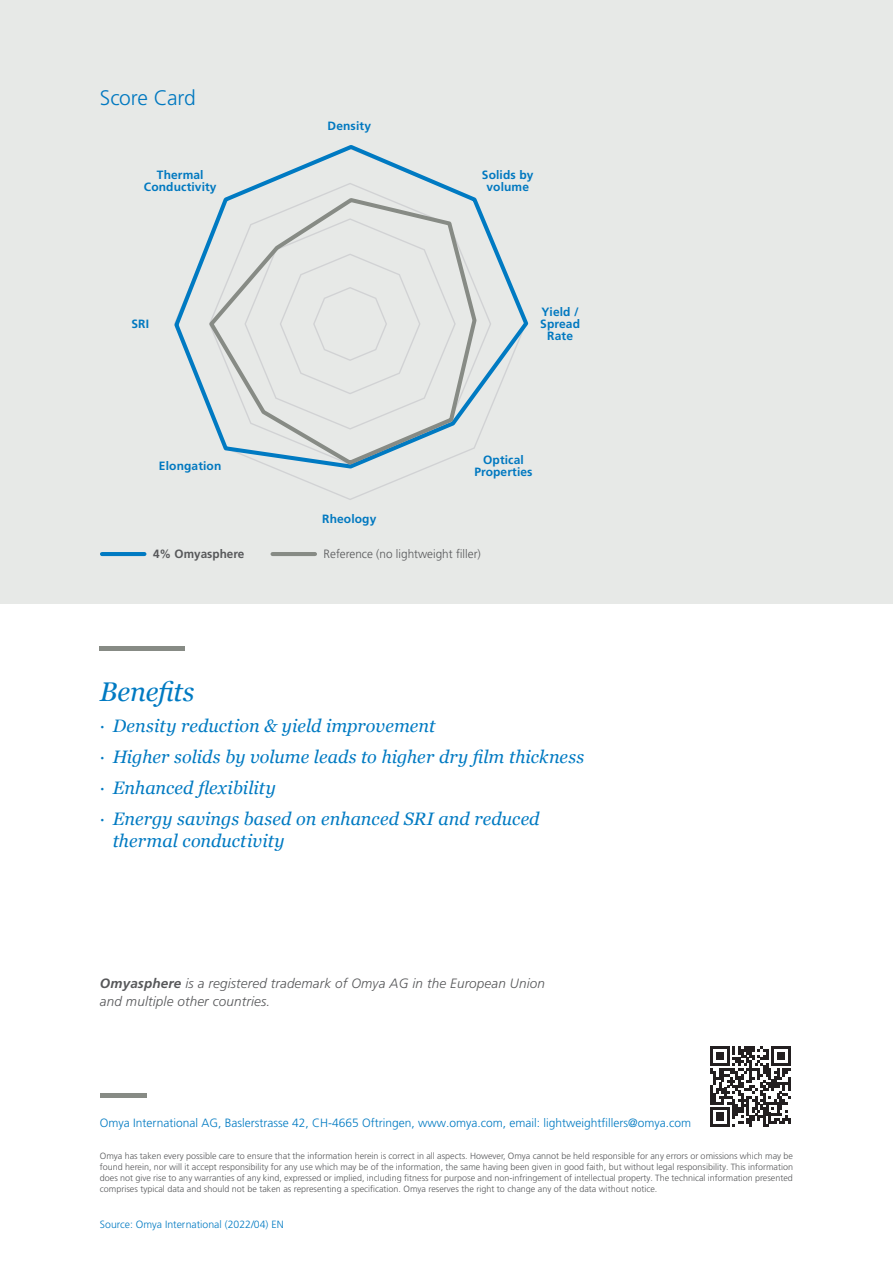
<style>
.page{position:relative;width:893px;height:1263px;background:#fff}
.page>*{position:absolute;margin:0;border:0;box-sizing:border-box;transform-origin:0 0}
.t1{font:italic 27px "Georgia";letter-spacing:-.005em;color:#007ac2}
.t2{font:300 21px "Frutiger LT Pro";letter-spacing:-.015em;color:#0078c0}
.t3{font:italic 18px/31px "Georgia";color:#007ac2}
.t4{font:italic 300 13.5px/18px "Frutiger LT Pro";letter-spacing:.01em;color:#57585a}
.t5{font:300 12px "Frutiger LT Pro";color:#007ac2}
.t6{font:700 12px/12px "Frutiger LT Pro";letter-spacing:.01em;color:#0078c0;text-align:center}
.t7{font:300 12px "Frutiger LT Pro";color:#57585a}
.t8{font:700 12px "Frutiger LT Pro";color:#57585a}
.t9{font:300 10.5px "Frutiger LT Pro";color:#007ac2}
.t10{font:300 9px/10.8px "Frutiger LT Pro";color:#57585a;text-align:justify}
.s1{font-weight:700}
</style>
<div class="page">
<div style="left:0;top:0;width:893px;height:604px;background:#e7e9e7"></div>
<hr style="left:100px;top:1093px;width:47px;height:4px;background:#878b85">
<div style="left:100px;top:646px;width:85px;height:5px;background:#878b85"></div>
<svg style="left:710px;top:1046px;width:80px;height:80px"></svg>
<svg style="left:174px;top:145px;width:355px;height:326px"></svg>
<svg style="left:206px;top:196px;width:273px;height:271px"></svg>
<hr style="left:102px;top:552px;width:42px;height:4px;background:#007ac2">
<hr style="left:272px;top:552px;width:43px;height:4px;background:#878b85">
<h2 class="t2" style="left:100px;top:86px;width:97px">Score Card</h2>
<h3 class="t6" style="left:144px;top:169px;width:74px">Thermal<br>Conductivity</h3>
<h3 class="t6" style="left:132px;top:318px;width:19px">SRI</h3>
<h3 class="t6" style="left:159px;top:460px;width:64px">Elongation</h3>
<h3 class="t6" style="left:328px;top:120px;width:45px">Density</h3>
<h3 class="t6" style="left:322px;top:513px;width:56px">Rheology</h3>
<h3 class="t6" style="left:482px;top:169px;width:53px">Solids by volume</h3>
<h3 class="t6" style="left:540px;top:306px;width:41px">Yield /<br>Spread<br>Rate</h3>
<h3 class="t6" style="left:474px;top:454px;width:60px">Optical<br>Properties</h3>
<h3 class="t8" style="left:153px;top:546px;width:93px">4% Omyasphere</h3>
<h3 class="t7" style="left:324px;top:546px;width:159px">Reference (no lightweight filler)</h3>
<h1 class="t1" style="left:100px;top:672px;width:96px">Benefits</h1>
<h3 class="t3" style="left:100px;top:709px;width:486px">· Density reduction &amp; yield improvement<br>· Higher solids by volume leads to higher dry film thickness · Enhanced flexibility<br>· Energy savings based on enhanced SRI and reduced</h3>
<h3 class="t3" style="left:113px;top:825px;width:174px">thermal conductivity</h3>
<h3 class="t4" style="left:100px;top:975px;width:447px"><span class="s1">Omyasphere</span> is a registered trademark of Omya AG in the European Union and multiple other countries.</h3>
<h3 class="t5" style="left:100px;top:1116px;width:593px">Omya International AG, Baslerstrasse 42, CH-4665 Oftringen, www.omya.com, email: lightweightfillers@omya.com</h3>
<p class="t10" style="left:100px;top:1151px;width:695px">Omya has taken every possible care to ensure that the information herein is correct in all aspects. However, Omya cannot be held responsible for any errors or omissions which may be found herein, nor will it accept responsibility for any use which may be of the information, the same having been given in good faith, but without legal responsibility. This information does not give rise to any warranties of any kind, expressed or implied, including fitness for purpose and non-infringement of intellectual property. The technical information presented comprises typical data and should not be taken as representing a specification. Omya reserves the right to change any of the data without notice.</p>
<p class="t9" style="left:100px;top:1218px;width:185px">Source: Omya International (2022/04) EN</p>
</div>
